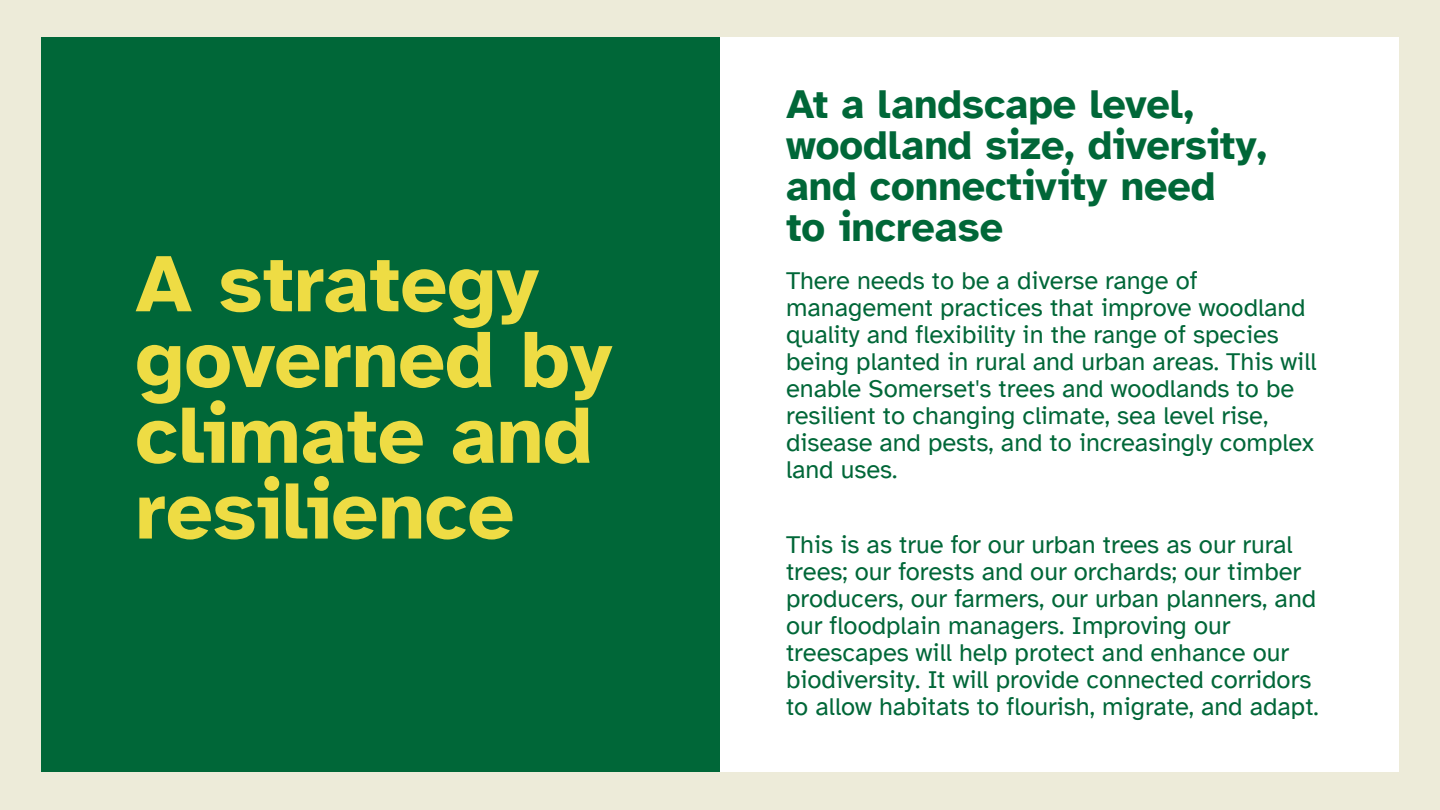
<style>
.page{position:relative;width:1440px;height:810px;background:#edebd9}
.page>*{position:absolute;margin:0;border:0;box-sizing:border-box;transform-origin:0 0}
.t1{font:700 82.5px/75.8px "Atkinson Hyperlegible";color:#eedc44}
.t2{font:700 41.25px/41.2px "Atkinson Hyperlegible";color:#006738}
.t3{font:25.5px/27px "Atkinson Hyperlegible";color:#006738}
</style>
<div class="page">
<div style="left:720px;top:38px;width:679px;height:734px;background:#fff"></div>
<div style="left:41px;top:38px;width:679px;height:734px;background:#006738"></div>
<h1 class="t1" style="left:135px;top:246px;width:479px">A strategy governed by climate and resilience</h1>
<h2 class="t2" style="left:786px;top:83px;width:482px">At a landscape level, woodland size, diversity, and connectivity need<br>to increase</h2>
<p class="t3" style="left:786px;top:267px;width:532px">There needs to be a diverse range of management practices that improve woodland quality and flexibility in the range of species being planted in rural and urban areas. This will enable Somerset's trees and woodlands to be resilient to changing climate, sea level rise, disease and pests, and to increasingly complex land uses.</p>
<p class="t3" style="left:786px;top:531px;width:534px">This is as true for our urban trees as our rural trees; our forests and our orchards; our timber producers, our farmers, our urban planners, and our floodplain managers. Improving our treescapes will help protect and enhance our biodiversity. It will provide connected corridors to allow habitats to flourish, migrate, and adapt.</p>
</div>
